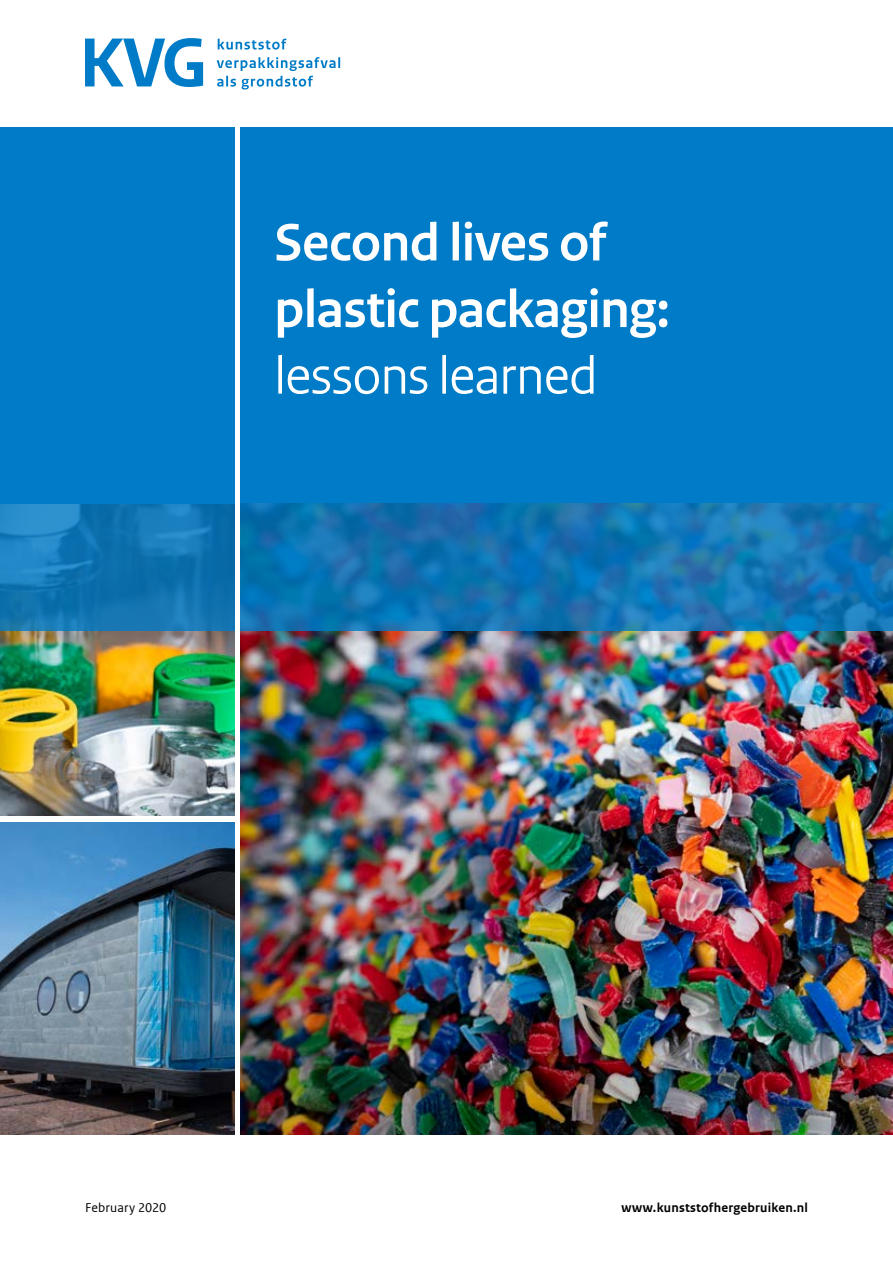
<style>
.page{position:relative;width:893px;height:1263px;background:#fff}
.page>*{position:absolute;margin:0;border:0;box-sizing:border-box;transform-origin:0 0}
.t1{font:700 55.5px/66.6px "Rijksoverheid Sans Heading";letter-spacing:-.005em;color:#fff}
.t2{font:55.5px "Rijksoverheid Sans Heading";letter-spacing:-.01em;color:#fff}
.t3{font:700 13.5px "Rijksoverheid Sans Web Text";letter-spacing:.015em;color:#000}
.t4{font:13.5px "Rijksoverheid Sans Web Text";letter-spacing:.005em;color:#000}
</style>
<div class="page">
<img style="left:0;top:631px;width:234px;height:185px">
<img style="left:0;top:822px;width:234px;height:312px">
<div style="left:240px;top:128px;width:653px;height:376px;background:#007bc7"></div>
<div style="left:0;top:128px;width:234px;height:376px;background:#007bc7"></div>
<img style="left:240px;top:631px;width:653px;height:504px">
<svg style="left:240px;top:503px;width:653px;height:128px;background:#1273b2"></svg>
<svg style="left:0;top:504px;width:234px;height:127px;background:#1477b4"></svg>
<svg style="left:217px;top:57px;width:123px;height:33px"></svg>
<svg style="left:218px;top:39px;width:68px;height:11px"></svg>
<svg style="left:85px;top:38px;width:118px;height:49px"></svg>
<p class="t1" style="left:274px;top:210px;width:397px">Second lives of plastic packaging:</p>
<p class="t2" style="left:274px;top:343px;width:325px">lessons learned</p>
<p class="t4" style="left:85px;top:1200px;width:83px">February 2020</p>
<p class="t3" style="left:621px;top:1200px;width:188px">www.kunststofhergebruiken.nl</p>
</div>
